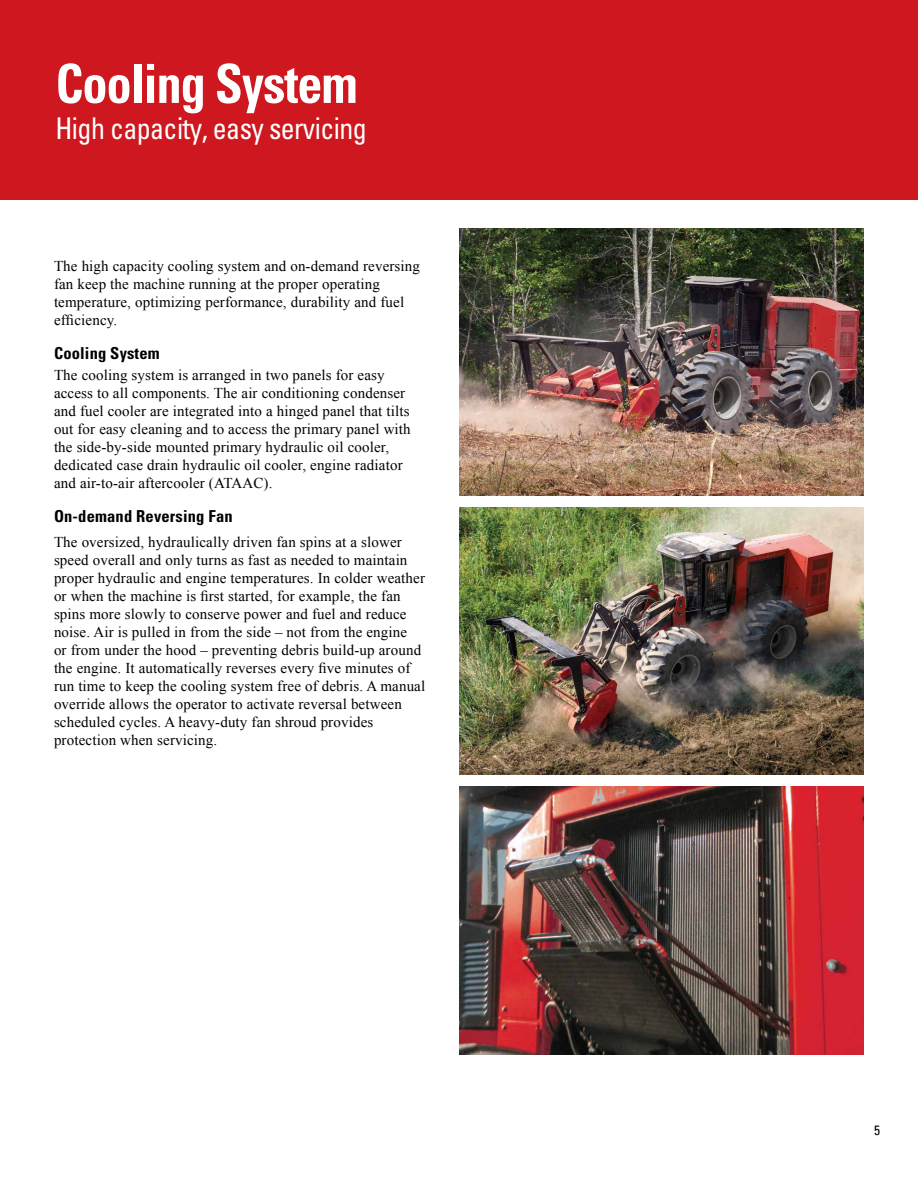
<style>
.page{position:relative;width:918px;height:1188px;background:#fff}
.page>*{position:absolute;margin:0;border:0;box-sizing:border-box;transform-origin:0 0}
.t1{font:700 condensed 54px "Univers";letter-spacing:-.02em;color:#fff;scale:.93 1}
.t2{font:condensed 30px "Univers";letter-spacing:-.02em;color:#fff;scale:.93 1}
.t3{font:700 condensed 16.5px "Univers";letter-spacing:.01em;color:#000}
.t4{font:15px/18px "Times New Roman";letter-spacing:.01em;color:#000}
.t5{font:condensed 13.5px "Univers";color:#000}
</style>
<div class="page">
<div style="left:0;top:0;width:918px;height:200px;background:#ce171e"></div>
<img style="left:459px;top:228px;width:405px;height:268px">
<img style="left:459px;top:507px;width:405px;height:268px">
<img style="left:459px;top:787px;width:405px;height:267px">
<h1 class="t1" style="left:56px;top:51px;width:326px">Cooling System</h1>
<h2 class="t2" style="left:56px;top:109px;width:336px">High capacity, easy servicing</h2>
<p class="t4" style="left:54px;top:256px;width:368px">The high capacity cooling system and on-demand reversing fan keep the machine running at the proper operating temperature, optimizing performance, durability and fuel efficiency.</p>
<p class="t3" style="left:54px;top:343px;width:107px">Cooling System</p>
<p class="t4" style="left:54px;top:365px;width:358px">The cooling system is arranged in two panels for easy access to all components. The air conditioning condenser and fuel cooler are integrated into a hinged panel that tilts out for easy cleaning and to access the primary panel with the side-by-side mounted primary hydraulic oil cooler, dedicated case drain hydraulic oil cooler, engine radiator and air-to-air aftercooler (ATAAC).</p>
<p class="t3" style="left:54px;top:506px;width:180px">On-demand Reversing Fan</p>
<p class="t4" style="left:54px;top:533px;width:373px">The oversized, hydraulically driven fan spins at a slower speed overall and only turns as fast as needed to maintain proper hydraulic and engine temperatures. In colder weather or when the machine is first started, for example, the fan spins more slowly to conserve power and fuel and reduce noise. Air is pulled in from the side – not from the engine<br>or from under the hood – preventing debris build-up around the engine. It automatically reverses every five minutes of run time to keep the cooling system free of debris. A manual override allows the operator to activate reversal between scheduled cycles. A heavy-duty fan shroud provides protection when servicing.</p>
<p class="t5" style="left:874px;top:1122px;width:7px">5</p>
</div>
